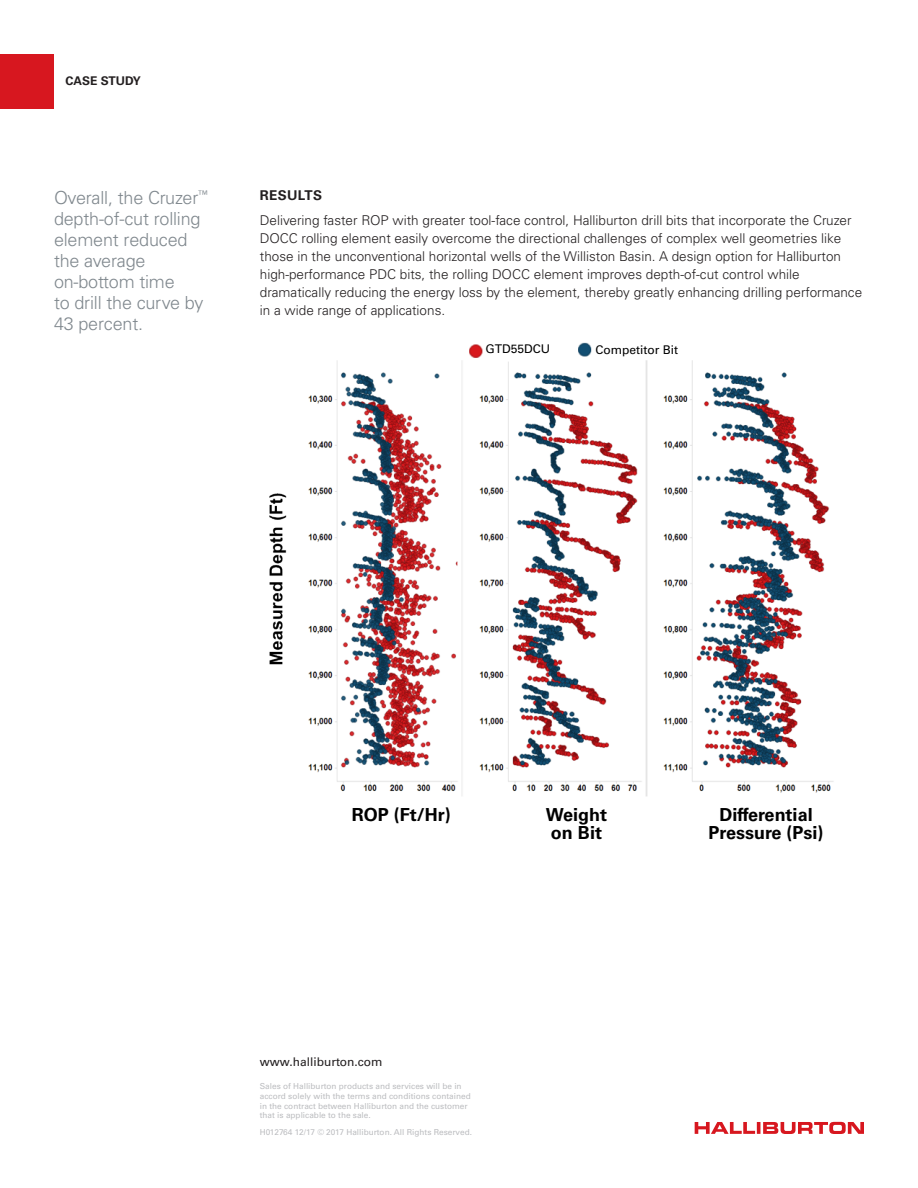
<style>
.page{position:relative;width:918px;height:1188px;background:#fff}
.page>*{position:absolute;margin:0;border:0;box-sizing:border-box;transform-origin:0 0}
.Sidebar_Callout{font:300 18px/21px "Univers LT Std";letter-spacing:-.01em;color:#80888e}
.t1{font:700 18px/18px "Univers LT Std";color:#000}
.Body{font:300 13.5px/18px "Univers LT Std";color:#231f20}
.Body_Header{font:700 13.5px "Univers LT Std";letter-spacing:.025em;color:#231f20}
.t2{font:12px "Univers LT Std";color:#000}
.t3{font:12px "Univers LT Std";color:#231f20}
.t4{font:700 12px "Univers LT Std";color:#231f20}
.t5{font:8.25px/9.8px "Univers LT Std";color:#bcbdc0}
</style>
<div class="page">
<div style="left:0;top:54px;width:54px;height:55px;background:#d7171f"></div>
<img style="left:269px;top:342px;width:565px;height:455px">
<div style="left:486px;top:343px;width:68px;height:13px;background:#fff"></div>
<div style="left:595px;top:338px;width:69px;height:21px;background:#fff"></div>
<svg style="left:695px;top:1122px;width:169px;height:12px"></svg>
<p class="t4" style="left:66px;top:74px;width:77px">CASE STUDY</p>
<p class="Sidebar_Callout" style="left:54px;top:187px;width:156px">Overall, the Cruzer<sup>™ </sup>depth-of-cut rolling element reduced the average on-bottom time<br>to drill the curve by<br>43 percent.</p>
<p class="Body_Header" style="left:260px;top:188px;width:64px">RESULTS</p>
<p class="Body" style="left:260px;top:211px;width:604px">Delivering faster ROP with greater tool-face control, Halliburton drill bits that incorporate the Cruzer DOCC rolling element easily overcome the directional challenges of complex well geometries like those in the unconventional horizontal wells of the Williston Basin. A design option for Halliburton high-performance PDC bits, the rolling DOCC element improves depth-of-cut control while dramatically reducing the energy loss by the element, thereby greatly enhancing drilling performance in a wide range of applications.</p>
<p class="t2" style="left:486px;top:342px;width:66px">GTD55DCU</p>
<p class="t2" style="left:595px;top:342px;width:84px">Competitor Bit</p>
<p class="t1" style="left:352px;top:806px;width:100px">ROP (Ft/Hr)</p>
<p class="t1" style="left:709px;top:806px;width:116px;text-align:center">Differential<br>Pressure (Psi)</p>
<p class="t1" style="left:546px;top:806px;width:63px">Weight on Bit</p>
<p class="t3" style="left:260px;top:1054px;width:124px">www.halliburton.com</p>
<p class="t5" style="left:260px;top:1081px;width:212px">Sales of Halliburton products and services will be in accord solely with the terms and conditions contained in the contract between Halliburton and the customer that is applicable to the sale.</p>
<p class="t5" style="left:260px;top:1127px;width:214px">H012764 12/17 © 2017 Halliburton. All Rights Reserved.</p>
</div>
